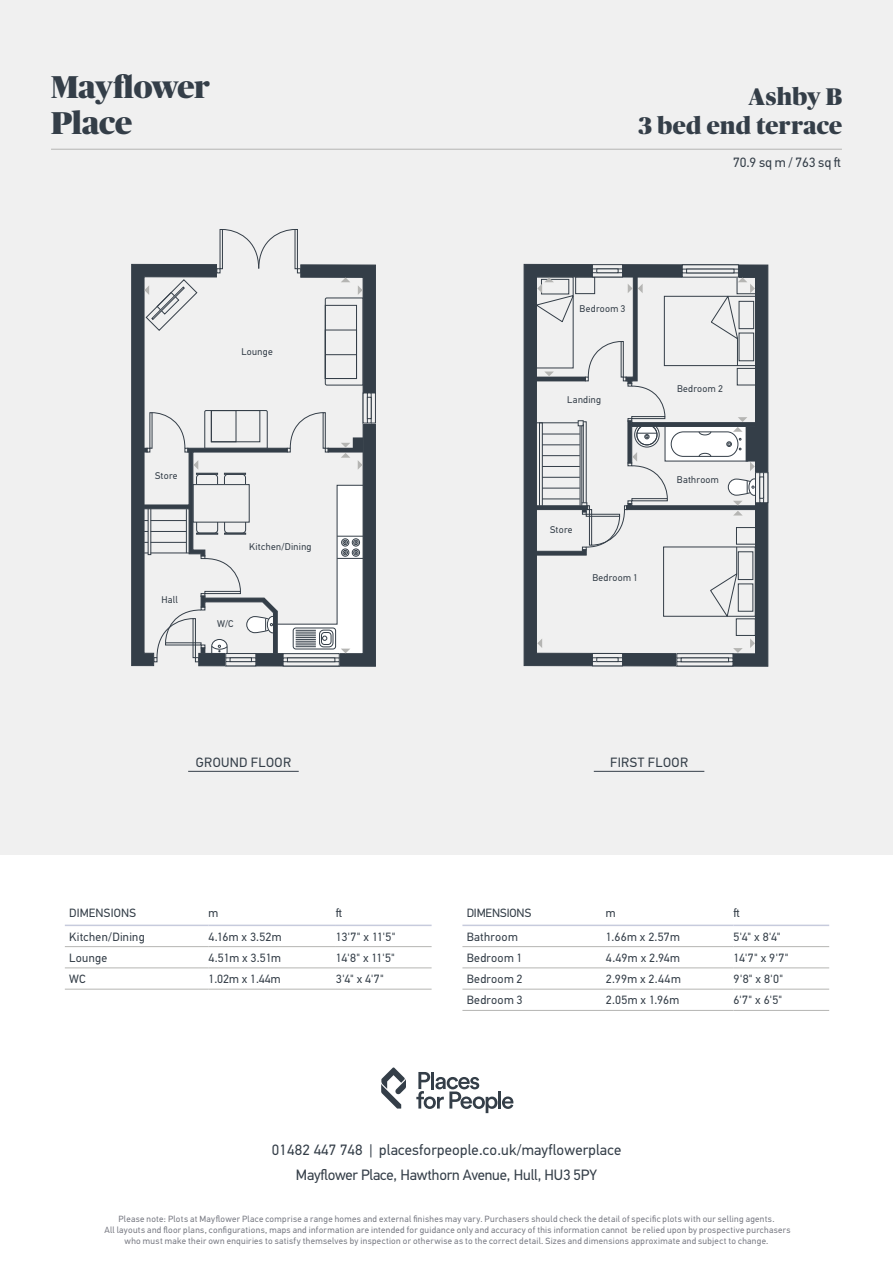
<style>
.page{position:relative;width:893px;height:1263px;background:#fff}
.page>*{position:absolute;margin:0;border:0;box-sizing:border-box;transform-origin:0 0}
.t1{font:900 31.5px/36px "Publico Banner";color:#343e48}
.t2{font:900 24px/28.8px "Publico Banner";letter-spacing:.01em;color:#343e48;text-align:right}
.t3{font:15px/24.3px "PF Din Text Std";letter-spacing:.01em;color:#343e48;text-align:center}
.t4{font:13.5px "PF Din Text Std";letter-spacing:.025em;color:#343e48}
.t5{font:12px "PF Din Text Std";letter-spacing:.02em;color:#343e48}
.t6{font:12px "PF Din Text Std";letter-spacing:-.01em;color:#343e48}
.t7{font:9.75px "PF Din Text Std";letter-spacing:.03em;color:#343e48}
.t8{font:9px/10.8px "PF Din Text Std";letter-spacing:.035em;color:#787a83;text-align:center}
</style>
<div class="page">
<div style="left:0;top:0;width:893px;height:855px;background:#f0f0f0"></div>
<hr style="left:65px;top:925px;width:143px;height:1px;background:#c7cbdd">
<hr style="left:208px;top:925px;width:128px;height:1px;background:#c7cbdd">
<hr style="left:336px;top:925px;width:96px;height:1px;background:#c7cbdd">
<hr style="left:65px;top:946px;width:143px;height:1px;background:#b5b5b3">
<hr style="left:208px;top:946px;width:128px;height:1px;background:#b5b5b3">
<hr style="left:336px;top:946px;width:96px;height:1px;background:#b5b5b3">
<hr style="left:65px;top:967px;width:143px;height:1px;background:#b5b5b3">
<hr style="left:208px;top:967px;width:128px;height:1px;background:#b5b5b3">
<hr style="left:336px;top:967px;width:96px;height:1px;background:#b5b5b3">
<hr style="left:65px;top:989px;width:143px;height:1px;background:#b5b5b3">
<hr style="left:208px;top:989px;width:128px;height:1px;background:#b5b5b3">
<hr style="left:336px;top:989px;width:96px;height:1px;background:#b5b5b3">
<hr style="left:462px;top:925px;width:144px;height:1px;background:#c7cbdd">
<hr style="left:606px;top:925px;width:127px;height:1px;background:#c7cbdd">
<hr style="left:733px;top:925px;width:96px;height:1px;background:#c7cbdd">
<hr style="left:462px;top:946px;width:144px;height:1px;background:#b5b5b3">
<hr style="left:606px;top:946px;width:127px;height:1px;background:#b5b5b3">
<hr style="left:733px;top:946px;width:96px;height:1px;background:#b5b5b3">
<hr style="left:462px;top:967px;width:144px;height:1px;background:#b5b5b3">
<hr style="left:606px;top:967px;width:127px;height:1px;background:#b5b5b3">
<hr style="left:733px;top:967px;width:96px;height:1px;background:#b5b5b3">
<hr style="left:462px;top:989px;width:144px;height:1px;background:#b5b5b3">
<hr style="left:606px;top:989px;width:127px;height:1px;background:#b5b5b3">
<hr style="left:733px;top:989px;width:96px;height:1px;background:#b5b5b3">
<hr style="left:462px;top:1010px;width:144px;height:1px;background:#b5b5b3">
<hr style="left:606px;top:1010px;width:127px;height:1px;background:#b5b5b3">
<hr style="left:733px;top:1010px;width:96px;height:1px;background:#b5b5b3">
<hr style="left:51px;top:149px;width:791px;height:1px;background:#b5b5b3">
<svg style="left:416px;top:1072px;width:97px;height:41px"></svg>
<svg style="left:381px;top:1067px;width:25px;height:41px"></svg>
<div style="left:198px;top:264px;width:178px;height:403px;background:#343e48"></div>
<svg style="left:365px;top:395px;width:9px;height:26px"></svg>
<div style="left:363px;top:393px;width:13px;height:30px;border:1px solid #343e48"></div>
<div style="left:367px;top:393px;width:4px;height:30px;border:1px solid #343e48"></div>
<div style="left:367px;top:397px;width:4px;height:22px;border:1px solid #343e48"></div>
<svg style="left:523px;top:264px;width:245px;height:403px"></svg>
<svg style="left:678px;top:655px;width:53px;height:9px"></svg>
<div style="left:676px;top:653px;width:57px;height:13px;border:1px solid #343e48"></div>
<div style="left:676px;top:658px;width:57px;height:4px;border:1px solid #343e48"></div>
<div style="left:681px;top:658px;width:48px;height:4px;border:1px solid #343e48"></div>
<svg style="left:594px;top:655px;width:27px;height:9px"></svg>
<div style="left:592px;top:653px;width:31px;height:13px;border:1px solid #343e48"></div>
<div style="left:592px;top:657px;width:31px;height:5px;border:1px solid #343e48"></div>
<hr style="left:597px;top:658px;width:21px;height:4px;background:#f0f0f0">
<div style="left:596px;top:657px;width:22px;height:5px;border:1px solid #343e48"></div>
<svg style="left:684px;top:266px;width:53px;height:9px"></svg>
<div style="left:682px;top:264px;width:57px;height:13px;border:1px solid #343e48"></div>
<svg style="left:594px;top:266px;width:27px;height:9px"></svg>
<div style="left:592px;top:264px;width:31px;height:13px;border:1px solid #343e48"></div>
<div style="left:592px;top:269px;width:31px;height:4px;border:1px solid #343e48"></div>
<div style="left:596px;top:269px;width:22px;height:4px;border:1px solid #343e48"></div>
<svg style="left:758px;top:474px;width:8px;height:27px"></svg>
<div style="left:759px;top:472px;width:5px;height:31px;border:1px solid #343e48"></div>
<hr style="left:760px;top:477px;width:4px;height:21px;background:#f0f0f0">
<div style="left:759px;top:477px;width:5px;height:22px;border:1px solid #343e48"></div>
<svg style="left:750px;top:638px;width:5px;height:10px"></svg>
<svg style="left:537px;top:638px;width:5px;height:10px"></svg>
<svg style="left:733px;top:648px;width:10px;height:5px"></svg>
<svg style="left:131px;top:229px;width:234px;height:437px"></svg>
<svg style="left:532px;top:275px;width:226px;height:343px"></svg>
<hr style="left:188px;top:771px;width:111px;height:1px;background:#343e48">
<hr style="left:594px;top:771px;width:110px;height:1px;background:#343e48">
<h1 class="t1" style="left:51px;top:67px;width:160px">Mayflower<br>Place</h1>
<p class="t7" style="left:241px;top:346px;width:33px">Lounge</p>
<p class="t7" style="left:155px;top:470px;width:24px">Store</p>
<p class="t7" style="left:161px;top:593px;width:18px">Hall</p>
<p class="t7" style="left:249px;top:541px;width:64px">Kitchen/Dining</p>
<p class="t7" style="left:217px;top:617px;width:18px">W/C</p>
<h2 class="t2" style="left:638px;top:81px;width:205px">Ashby B<br>3 bed end terrace</h2>
<h3 class="t4" style="left:733px;top:154px;width:109px">70.9 sq m / 763 sq ft</h3>
<p class="t7" style="left:580px;top:303px;width:47px">Bedroom 3</p>
<p class="t7" style="left:567px;top:394px;width:35px">Landing</p>
<p class="t7" style="left:550px;top:524px;width:24px">Store</p>
<p class="t7" style="left:592px;top:572px;width:47px">Bedroom 1</p>
<p class="t7" style="left:677px;top:383px;width:47px">Bedroom 2</p>
<p class="t7" style="left:677px;top:474px;width:44px">Bathroom</p>
<h3 class="t4" style="left:196px;top:754px;width:97px">GROUND FLOOR</h3>
<h3 class="t4" style="left:610px;top:754px;width:80px">FIRST FLOOR</h3>
<h3 class="t5" style="left:69px;top:906px;width:68px">DIMENSIONS</h3>
<h3 class="t5" style="left:208px;top:905px;width:11px">m</h3>
<h3 class="t5" style="left:336px;top:905px;width:8px">ft</h3>
<h3 class="t5" style="left:69px;top:929px;width:77px">Kitchen/Dining</h3>
<h3 class="t5" style="left:208px;top:929px;width:75px">4.16m x 3.52m</h3>
<h3 class="t5" style="left:336px;top:929px;width:61px">13'7" x 11'5"</h3>
<h3 class="t5" style="left:69px;top:950px;width:40px">Lounge</h3>
<h3 class="t5" style="left:208px;top:950px;width:74px">4.51m x 3.51m</h3>
<h3 class="t5" style="left:336px;top:950px;width:61px">14'8" x 11'5"</h3>
<h3 class="t5" style="left:69px;top:972px;width:18px">WC</h3>
<h3 class="t5" style="left:208px;top:972px;width:74px">1.02m x 1.44m</h3>
<h3 class="t5" style="left:336px;top:972px;width:50px">3'4" x 4'7"</h3>
<h3 class="t6" style="left:467px;top:906px;width:66px">DIMENSIONS</h3>
<h3 class="t5" style="left:606px;top:905px;width:11px">m</h3>
<h3 class="t5" style="left:733px;top:905px;width:8px">ft</h3>
<h3 class="t5" style="left:467px;top:929px;width:53px">Bathroom</h3>
<h3 class="t5" style="left:606px;top:929px;width:75px">1.66m x 2.57m</h3>
<h3 class="t5" style="left:733px;top:929px;width:49px">5'4" x 8'4"</h3>
<h3 class="t5" style="left:467px;top:950px;width:57px">Bedroom 1</h3>
<h3 class="t5" style="left:606px;top:950px;width:76px">4.49m x 2.94m</h3>
<h3 class="t5" style="left:733px;top:950px;width:57px">14'7" x 9'7"</h3>
<h3 class="t5" style="left:467px;top:972px;width:57px">Bedroom 2</h3>
<h3 class="t5" style="left:606px;top:972px;width:76px">2.99m x 2.44m</h3>
<h3 class="t5" style="left:733px;top:972px;width:51px">9'8" x 8'0"</h3>
<h3 class="t5" style="left:467px;top:993px;width:57px">Bedroom 3</h3>
<h3 class="t5" style="left:606px;top:993px;width:75px">2.05m x 1.96m</h3>
<h3 class="t5" style="left:733px;top:993px;width:50px">6'7" x 6'5"</h3>
<h3 class="t3" style="left:272px;top:1138px;width:351px">01482 447 748 | placesforpeople.co.uk/mayflowerplace<br>Mayflower Place, Hawthorn Avenue, Hull, HU3 5PY</h3>
<p class="t8" style="left:104px;top:1214px;width:688px">Please note: Plots at Mayflower Place comprise a range homes and external finishes may vary. Purchasers should check the detail of specific plots with our selling agents.<br>All layouts and floor plans, configurations, maps and information are intended for guidance only and accuracy of this information cannot be relied upon by prospective purchasers who must make their own enquiries to satisfy themselves by inspection or otherwise as to the correct detail. Sizes and dimensions approximate and subject to change.</p>
</div>
